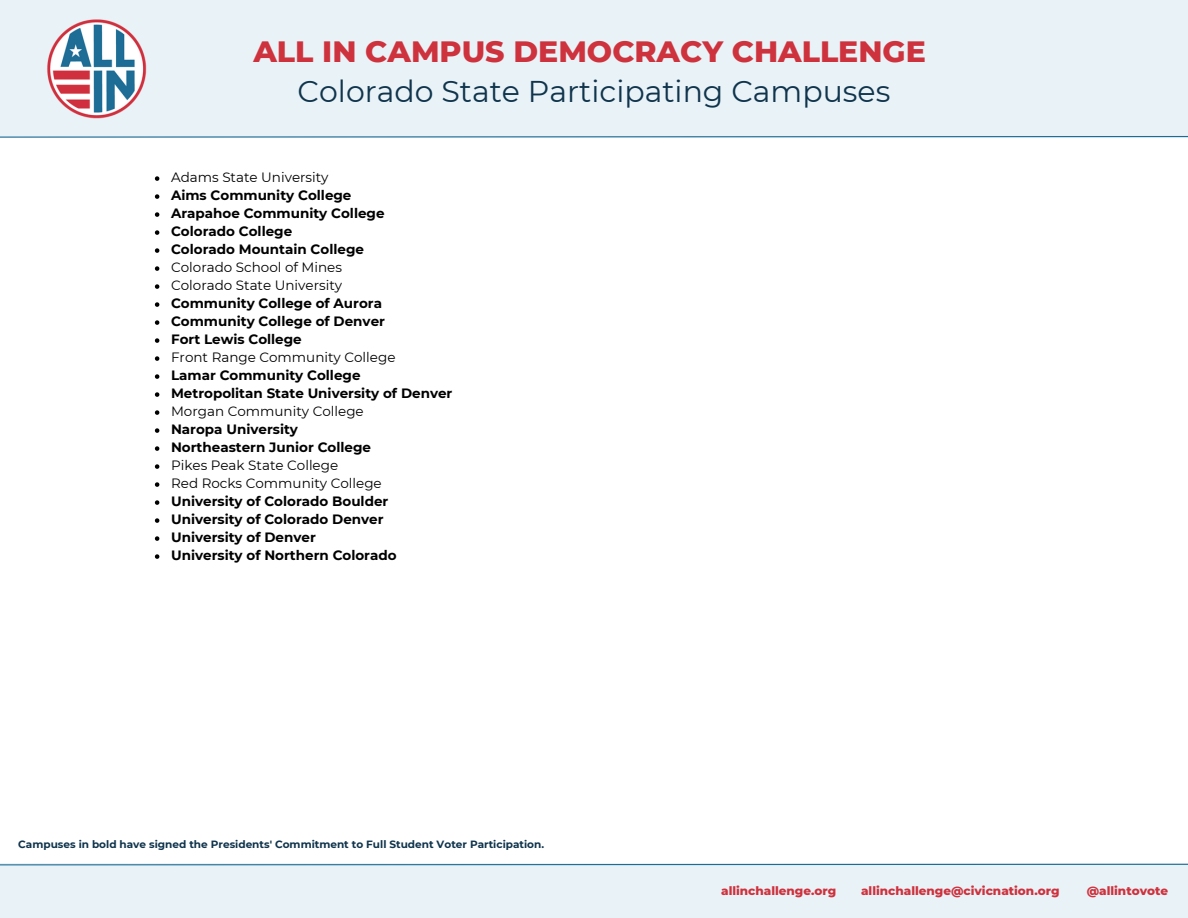
<style>
.page{position:relative;width:1188px;height:918px;background:#fff}
.page>*{position:absolute;margin:0;border:0;box-sizing:border-box;transform-origin:0 0}
.t1{font:30px "Montserrat";color:#0f344c}
.t2{font:800 30px "Montserrat";color:#ce323d}
.t3{font:700 13.5px "Montserrat";color:#000}
.t4{font:13.5px "Montserrat";color:#000}
.t5{font:800 12px "Montserrat";color:#ce323d}
.t6{font:700 10.5px "Montserrat";color:#0f344c}
</style>
<div class="page">
<div style="left:0;top:0;width:1188px;height:137px;background:#e9f2f7"></div>
<img style="left:47px;top:19px;width:100px;height:100px">
<div style="left:0;top:864px;width:1188px;height:54px;background:#e9f2f7"></div>
<svg style="left:0;top:136px;width:1188px;height:2px;background:#75a5be"></svg>
<svg style="left:0;top:863px;width:1188px;height:3px;background:#9bbfd1"></svg>
<svg style="left:155px;top:176px;width:4px;height:5px"></svg>
<svg style="left:155px;top:194px;width:4px;height:5px"></svg>
<svg style="left:155px;top:212px;width:4px;height:5px"></svg>
<svg style="left:155px;top:230px;width:4px;height:5px"></svg>
<svg style="left:155px;top:248px;width:4px;height:5px"></svg>
<svg style="left:155px;top:266px;width:4px;height:5px"></svg>
<svg style="left:155px;top:284px;width:4px;height:5px"></svg>
<svg style="left:155px;top:302px;width:4px;height:5px"></svg>
<svg style="left:155px;top:320px;width:4px;height:5px"></svg>
<svg style="left:155px;top:338px;width:4px;height:5px"></svg>
<svg style="left:155px;top:356px;width:4px;height:5px"></svg>
<svg style="left:155px;top:374px;width:4px;height:5px"></svg>
<svg style="left:155px;top:392px;width:4px;height:5px"></svg>
<svg style="left:155px;top:410px;width:4px;height:5px"></svg>
<svg style="left:155px;top:428px;width:4px;height:5px"></svg>
<svg style="left:155px;top:446px;width:4px;height:5px"></svg>
<svg style="left:155px;top:464px;width:4px;height:5px"></svg>
<svg style="left:155px;top:482px;width:4px;height:5px"></svg>
<svg style="left:155px;top:500px;width:4px;height:5px"></svg>
<svg style="left:155px;top:518px;width:4px;height:5px"></svg>
<svg style="left:155px;top:536px;width:4px;height:5px"></svg>
<svg style="left:155px;top:554px;width:4px;height:5px"></svg>
<p class="t2" style="left:253px;top:33px;width:674px">ALL IN CAMPUS DEMOCRACY CHALLENGE</p>
<p class="t1" style="left:298px;top:73px;width:594px">Colorado State Participating Campuses</p>
<p class="t4" style="left:171px;top:169px;width:159px">Adams State University</p>
<p class="t3" style="left:171px;top:187px;width:182px">Aims Community College</p>
<p class="t3" style="left:171px;top:205px;width:215px">Arapahoe Community College</p>
<p class="t3" style="left:171px;top:223px;width:123px">Colorado College</p>
<p class="t3" style="left:171px;top:241px;width:194px">Colorado Mountain College</p>
<p class="t4" style="left:171px;top:259px;width:172px">Colorado School of Mines</p>
<p class="t4" style="left:171px;top:277px;width:173px">Colorado State University</p>
<p class="t3" style="left:171px;top:295px;width:212px">Community College of Aurora</p>
<p class="t3" style="left:171px;top:313px;width:215px">Community College of Denver</p>
<p class="t3" style="left:171px;top:331px;width:132px">Fort Lewis College</p>
<p class="t4" style="left:171px;top:349px;width:226px">Front Range Community College</p>
<p class="t3" style="left:171px;top:367px;width:191px">Lamar Community College</p>
<p class="t3" style="left:171px;top:385px;width:283px">Metropolitan State University of Denver</p>
<p class="t4" style="left:171px;top:403px;width:194px">Morgan Community College</p>
<p class="t3" style="left:171px;top:421px;width:128px">Naropa University</p>
<p class="t3" style="left:171px;top:439px;width:201px">Northeastern Junior College</p>
<p class="t4" style="left:171px;top:457px;width:169px">Pikes Peak State College</p>
<p class="t4" style="left:171px;top:475px;width:212px">Red Rocks Community College</p>
<p class="t3" style="left:171px;top:493px;width:219px">University of Colorado Boulder</p>
<p class="t3" style="left:171px;top:511px;width:214px">University of Colorado Denver</p>
<p class="t3" style="left:171px;top:529px;width:146px">University of Denver</p>
<p class="t3" style="left:171px;top:547px;width:227px">University of Northern Colorado</p>
<p class="t6" style="left:18px;top:837px;width:527px">Campuses in bold have signed the Presidents' Commitment to Full Student Voter Participation.</p>
<p class="t5" style="left:721px;top:883px;width:117px">allinchallenge.org</p>
<p class="t5" style="left:861px;top:883px;width:200px">allinchallenge@civicnation.org</p>
<p class="t5" style="left:1087px;top:883px;width:83px">@allintovote</p>
</div>
